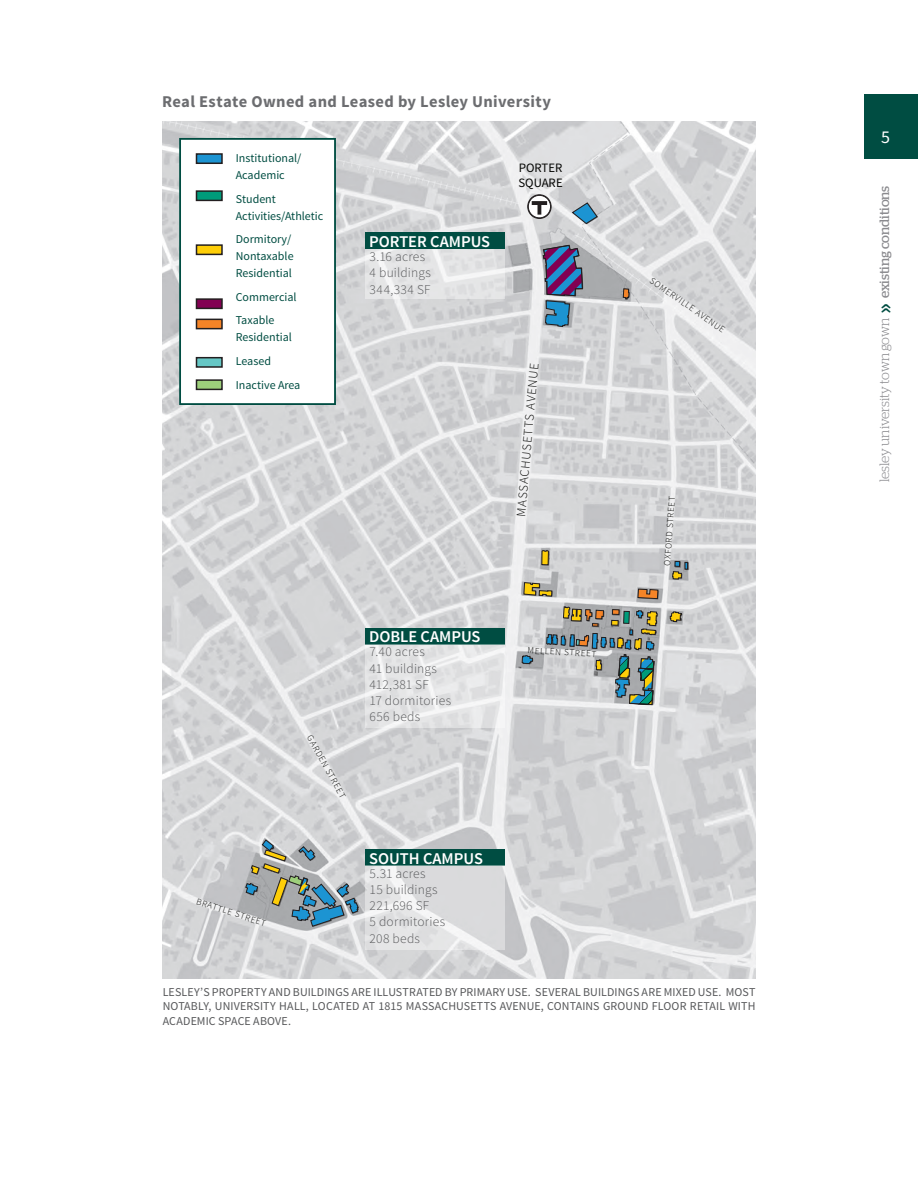
<style>
.page{position:relative;width:918px;height:1188px;background:#fff}
.page>*{position:absolute;margin:0;border:0;box-sizing:border-box;transform-origin:0 0}
.t1{font:18px "Source Sans Pro";color:#fff}
.Head_4{font:700 16.5px "Source Sans Pro";letter-spacing:.02em;color:#6c6d70}
.Head_2{font:600 16.5px "Source Sans Pro";color:#fff}
.body{font:300 13.5px "Source Sans Pro";letter-spacing:.015em;color:#57585a}
.t2{font:300 13.5px "Stag";letter-spacing:-.01em;color:#8a8a8e}
.Head_2-2{font:300 12.75px "Source Sans Pro";color:#040503}
.Head_2-3{font:12.75px/15.3px "Source Sans Pro";color:#040503}
.Captions{font:12px/14.4px "Source Sans Pro";letter-spacing:.01em;color:#57585a;text-align:justify}
.Head_2-4{font:12px/16.8px "Source Sans Pro";color:#004d42}
.Head_2-5{font:300 9.15px "Source Sans Pro";color:#040503}
.s1{font-family:"Source Sans Pro";font-weight:600;font-size:24px;color:#004d42}
.s2{font-weight:400}
</style>
<div class="page">
<div style="left:864px;top:94px;width:54px;height:65px;background:#004d42"></div>
<img style="left:162px;top:122px;width:594px;height:856px">
<div style="left:365px;top:233px;width:140px;height:16px;background:#004d42"></div>
<div style="left:365px;top:628px;width:140px;height:16px;background:#004d42"></div>
<div style="left:365px;top:849px;width:140px;height:17px;background:#004d42"></div>
<svg style="left:527px;top:194px;width:25px;height:25px"></svg>
<svg style="left:528px;top:195px;width:23px;height:23px"></svg>
<div style="left:528px;top:195px;width:23px;height:23px;border:1px solid #231f20;border-radius:50%"></div>
<svg style="left:532px;top:201px;width:15px;height:14px"></svg>
<div style="left:179px;top:138px;width:157px;height:267px;background:#fff;border:2px solid #004d42"></div>
<div style="left:196px;top:154px;width:26px;height:9px;background:#1c94d2"></div>
<div style="left:196px;top:153px;width:27px;height:11px;border:2px solid #231f20"></div>
<div style="left:196px;top:191px;width:26px;height:9px;background:#009b7a"></div>
<div style="left:196px;top:190px;width:27px;height:11px;border:2px solid #231f20"></div>
<div style="left:196px;top:245px;width:26px;height:9px;background:#fece08"></div>
<div style="left:196px;top:244px;width:27px;height:11px;border:2px solid #231f20"></div>
<div style="left:196px;top:299px;width:26px;height:9px;background:#820052"></div>
<div style="left:196px;top:298px;width:27px;height:11px;border:2px solid #231f20"></div>
<div style="left:196px;top:319px;width:26px;height:10px;background:#f58427"></div>
<div style="left:196px;top:319px;width:27px;height:10px;border:2px solid #231f20"></div>
<div style="left:196px;top:358px;width:26px;height:9px;background:#66c7c5"></div>
<div style="left:196px;top:357px;width:27px;height:11px;border:2px solid #231f20"></div>
<div style="left:196px;top:380px;width:26px;height:9px;background:#9dcf7b"></div>
<div style="left:196px;top:379px;width:27px;height:11px;border:2px solid #231f20"></div>
<svg style="left:572px;top:202px;width:26px;height:22px"></svg>
<svg style="left:622px;top:288px;width:8px;height:12px"></svg>
<svg style="left:521px;top:655px;width:12px;height:9px"></svg>
<svg style="left:541px;top:550px;width:8px;height:16px"></svg>
<svg style="left:523px;top:582px;width:30px;height:15px"></svg>
<svg style="left:637px;top:588px;width:22px;height:11px"></svg>
<svg style="left:672px;top:561px;width:16px;height:19px"></svg>
<svg style="left:669px;top:611px;width:13px;height:11px"></svg>
<svg style="left:365px;top:866px;width:140px;height:84px;background:#e0e0e2"></svg>
<svg style="left:365px;top:644px;width:140px;height:84px;background:#e3e4e5"></svg>
<svg style="left:365px;top:249px;width:140px;height:50px;background:#e5e5e6"></svg>
<svg style="left:542px;top:245px;width:41px;height:82px;background:#6b779e"></svg>
<svg style="left:546px;top:606px;width:112px;height:99px;background:#a0a7a1"></svg>
<svg style="left:245px;top:839px;width:114px;height:88px;background:#a2aeaf"></svg>
<p class="Head_4" style="left:162px;top:91px;width:391px">Real Estate Owned and Leased by Lesley University</p>
<p class="Head_2-4" style="left:236px;top:150px;width:67px">Institutional/<br>Academic</p>
<p class="Head_2-4" style="left:236px;top:191px;width:89px">Student<br>Activities/Athletic</p>
<p class="Head_2-4" style="left:236px;top:231px;width:59px">Dormitory/<br>Nontaxable<br>Residential</p>
<p class="Head_2-4" style="left:236px;top:289px;width:62px">Commercial</p>
<p class="Head_2-4" style="left:236px;top:312px;width:58px">Taxable<br>Residential</p>
<p class="Head_2-4" style="left:236px;top:353px;width:37px">Leased</p>
<p class="Head_2-4" style="left:236px;top:376px;width:66px">Inactive Area</p>
<p class="Head_2" style="left:369px;top:231px;width:123px">PORTER CAMPUS</p>
<p class="body" style="left:370px;top:248px;width:57px">3.16 acres</p>
<p class="body" style="left:370px;top:265px;width:63px">4 buildings</p>
<p class="body" style="left:370px;top:281px;width:62px">344,334 SF</p>
<p class="Head_2-3" style="left:519px;top:160px;width:46px">PORTER<br>SQUARE</p>
<p class="Head_2-2" style="left:513px;top:516px;width:156px;rotate:-85deg">MASSACHUSETTS AVENUE</p>
<p class="Head_2-5" style="left:199px;top:896px;width:74px;rotate:18deg">BRATTLE STREET</p>
<p class="Head_2-5" style="left:314px;top:733px;width:72px;rotate:61deg">GARDEN STREET</p>
<p class="Head_2" style="left:369px;top:627px;width:113px">DOBLE CAMPUS</p>
<p class="body" style="left:370px;top:644px;width:57px">7.40 acres</p>
<p class="body" style="left:370px;top:660px;width:69px">41 buildings</p>
<p class="body" style="left:370px;top:676px;width:61px">412,381 SF</p>
<p class="body" style="left:370px;top:692px;width:83px">17 dormitories</p>
<p class="body" style="left:370px;top:709px;width:52px">656 beds</p>
<p class="Head_2" style="left:369px;top:848px;width:115px">SOUTH CAMPUS</p>
<p class="body" style="left:370px;top:865px;width:58px">5.31 acres</p>
<p class="body" style="left:370px;top:881px;width:69px">15 buildings</p>
<p class="body" style="left:370px;top:898px;width:61px">221,696 SF</p>
<p class="body" style="left:370px;top:914px;width:77px">5 dormitories</p>
<p class="body" style="left:370px;top:930px;width:52px">208 beds</p>
<p class="Head_2-5" style="left:528px;top:645px;width:70px;rotate:3deg">MELLEN STREET</p>
<p class="Head_2-5" style="left:654px;top:275px;width:91px;rotate:35deg">SOMERVILLE AVENUE</p>
<p class="Head_2-5" style="left:662px;top:565px;width:71px;rotate:-86deg">OXFORD STREET</p>
<p class="Captions" style="left:163px;top:985px;width:594px">LESLEY’S PROPERTY AND BUILDINGS ARE ILLUSTRATED BY PRIMARY USE. SEVERAL BUILDINGS ARE MIXED USE. MOST NOTABLY, UNIVERSITY HALL, LOCATED AT 1815 MASSACHUSETTS AVENUE, CONTAINS GROUND FLOOR RETAIL WITH ACADEMIC SPACE ABOVE.</p>
<h1 class="t1" style="left:881px;top:126px;width:10px">5</h1>
<p class="t2" style="left:877px;top:482px;width:298px;rotate:-90deg">lesley university town gown <span class="s1">»</span> <span class="s2">existing conditions</span></p>
</div>
